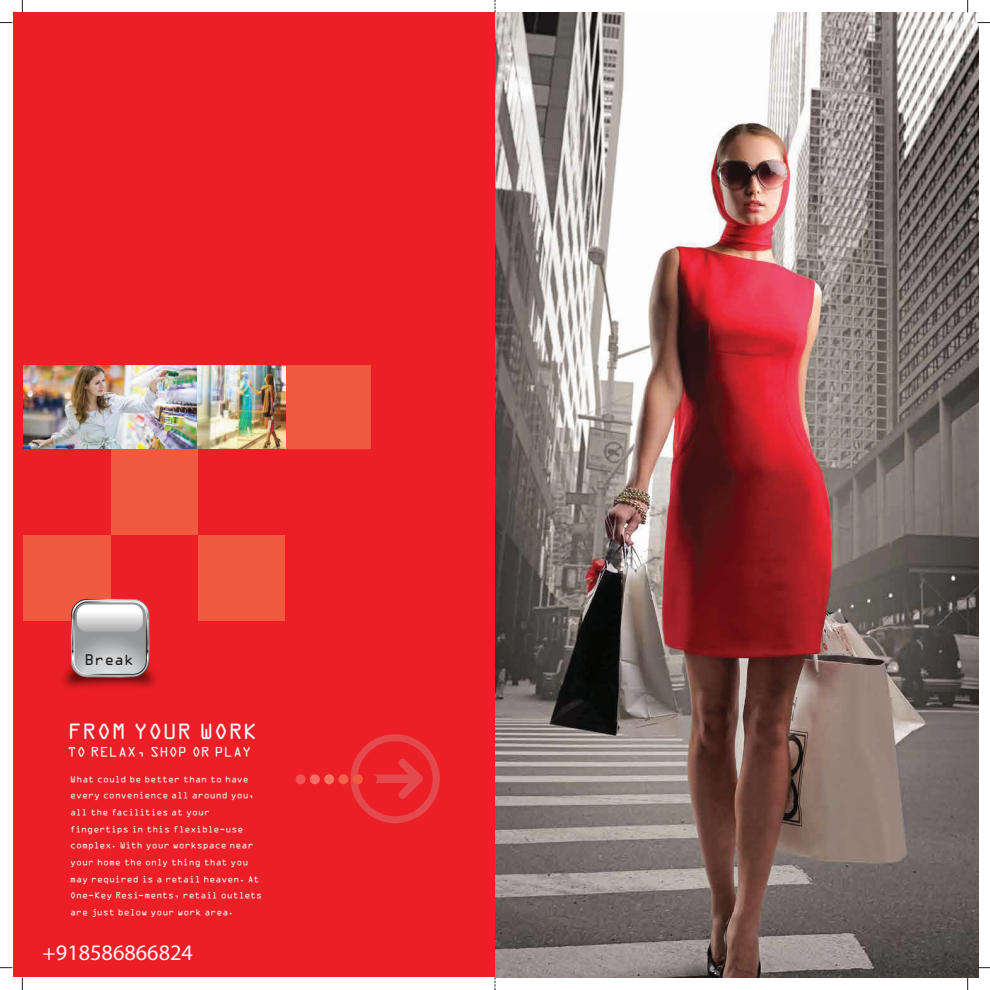
<style>
.page{position:relative;width:990px;height:990px;background:#fff}
.page>*{position:absolute;margin:0;border:0;box-sizing:border-box;transform-origin:0 0}
.t1{font:23.62px "OCR Aby BT";color:#f6f8f8}
.t2{font:22.22px "Myriad Pro";color:#fef6f9}
.t3{font:14.88px "OCR Aby BT";color:#f6f8f8}
.t4{font:13.83px "OCRA Std";color:#201d1e}
.t5{font:9.62px/16.6px "OCR Aby BT";letter-spacing:.005em;color:#f6f8f8}
</style>
<div class="page">
<div style="left:13px;top:12px;width:483px;height:965px;background:#ed1f26"></div>
<img style="left:496px;top:12px;width:482px;height:965px">
<div style="left:285px;top:365px;width:86px;height:85px;background:#f05a3f"></div>
<div style="left:23px;top:535px;width:88px;height:85px;background:#f05a3f"></div>
<div style="left:111px;top:449px;width:87px;height:86px;background:#f05a3f"></div>
<div style="left:198px;top:535px;width:87px;height:85px;background:#f05a3f"></div>
<img style="left:23px;top:365px;width:262px;height:84px">
<img style="left:62px;top:637px;width:94px;height:52px">
<svg style="left:71px;top:599px;width:78px;height:78px;background:#bab6b7"></svg>
<svg style="left:350px;top:734px;width:90px;height:89px"></svg>
<svg style="left:295px;top:774px;width:10px;height:10px"></svg>
<div style="left:353px;top:774px;width:10px;height:10px;background:#f05a3f;border-radius:50%"></div>
<svg style="left:338px;top:774px;width:10px;height:10px"></svg>
<svg style="left:324px;top:774px;width:10px;height:10px"></svg>
<svg style="left:310px;top:774px;width:10px;height:10px"></svg>
<div style="left:367px;top:774px;width:10px;height:10px;background:#ed1f26;border-radius:50%"></div>
<svg style="left:967px;top:0;width:1px;height:12px"></svg>
<svg style="left:22px;top:0;width:1px;height:12px"></svg>
<svg style="left:967px;top:978px;width:1px;height:12px"></svg>
<svg style="left:22px;top:978px;width:1px;height:12px"></svg>
<svg style="left:0;top:22px;width:12px;height:1px"></svg>
<svg style="left:0;top:967px;width:12px;height:1px"></svg>
<svg style="left:977px;top:22px;width:13px;height:1px"></svg>
<svg style="left:977px;top:967px;width:13px;height:1px"></svg>
<h3 class="t4" style="left:84px;top:654px;width:51px">Break</h3>
<h1 class="t1" style="left:68px;top:717px;width:191px">FROM YOUR WORK</h1>
<h3 class="t3" style="left:67px;top:743px;width:185px">TO RELAX, SHOP OR PLAY</h3>
<p class="t5" style="left:70px;top:770px;width:193px">What could be better than to have every convenience all around you, all the facilities at your fingertips in this flexible-use complex. With your workspace near your home the only thing that you may required is a retail heaven. At<br>One-Key Resi-ments, retail outlets are just below your work area.</p>
<h2 class="t2" style="left:43px;top:938px;width:152px">+918586866824</h2>
</div>
